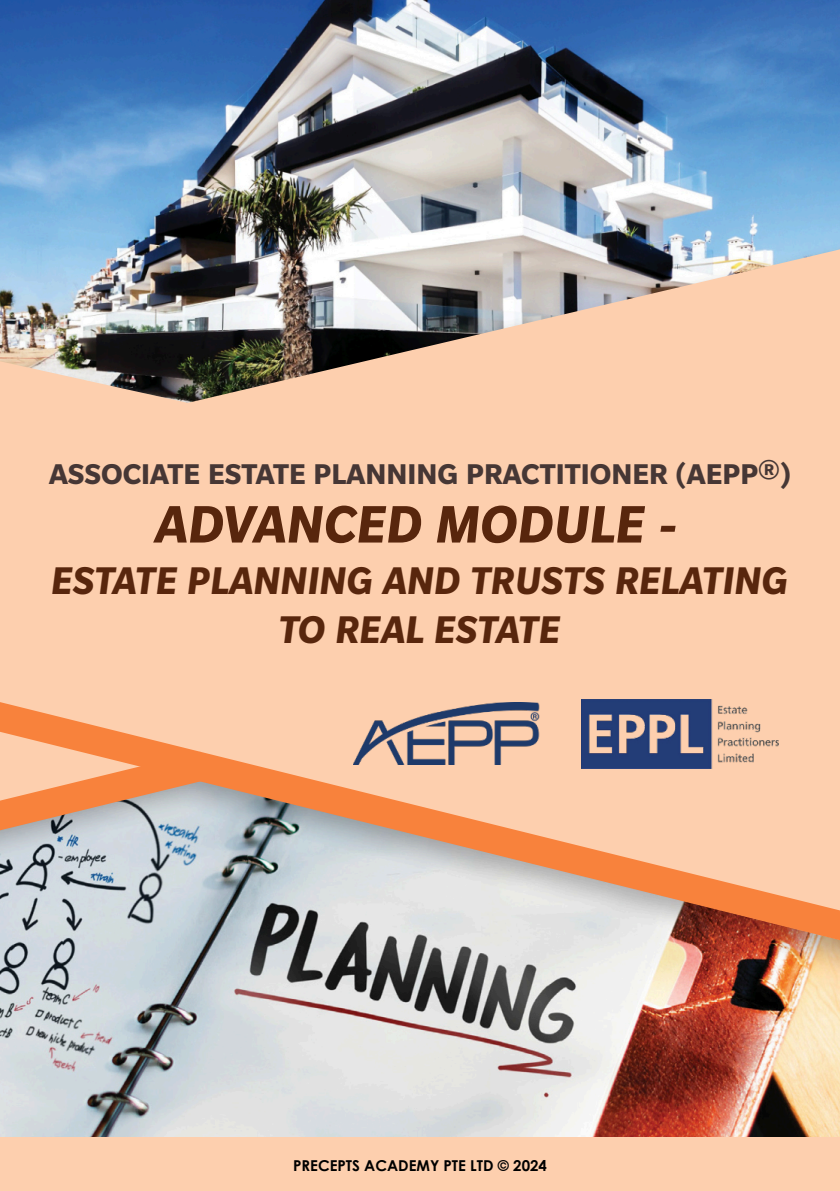
<style>
.page{position:relative;width:840px;height:1191px;background:#fff}
.page>*{position:absolute;margin:0;border:0;box-sizing:border-box;transform-origin:0 0}
.t1{font:italic 700 57.2px "Slate Pro";color:#58260d}
.t2{font:italic 700 42px/49.2px "Slate Pro";color:#58260d;text-align:center}
.t3{font:700 31px "Slate Pro";color:#463735}
.t4{font:700 15px "Century Gothic";color:#000}
</style>
<div class="page">
<div style="left:0;top:0;width:839px;height:1190px;background:#fdcfae"></div>
<img style="left:0;top:950px;width:839px;height:186px">
<img style="left:0;top:0;width:839px;height:403px">
<svg style="left:0;top:702px;width:839px;height:248px"></svg>
<svg style="left:0;top:751px;width:207px;height:87px"></svg>
<img style="left:353px;top:703px;width:186px;height:61px">
<img style="left:581px;top:699px;width:196px;height:69px">
<p class="t3" style="left:49px;top:464px;width:743px">ASSOCIATE ESTATE PLANNING PRACTITIONER (AEPP®)</p>
<h1 class="t1" style="left:156px;top:505px;width:522px">ADVANCED MODULE -</h1>
<p class="t2" style="left:51px;top:562px;width:738px">ESTATE PLANNING AND TRUSTS RELATING<br>TO REAL ESTATE</p>
<p class="t4" style="left:293px;top:1159px;width:255px">PRECEPTS ACADEMY PTE LTD © 2024</p>
</div>
